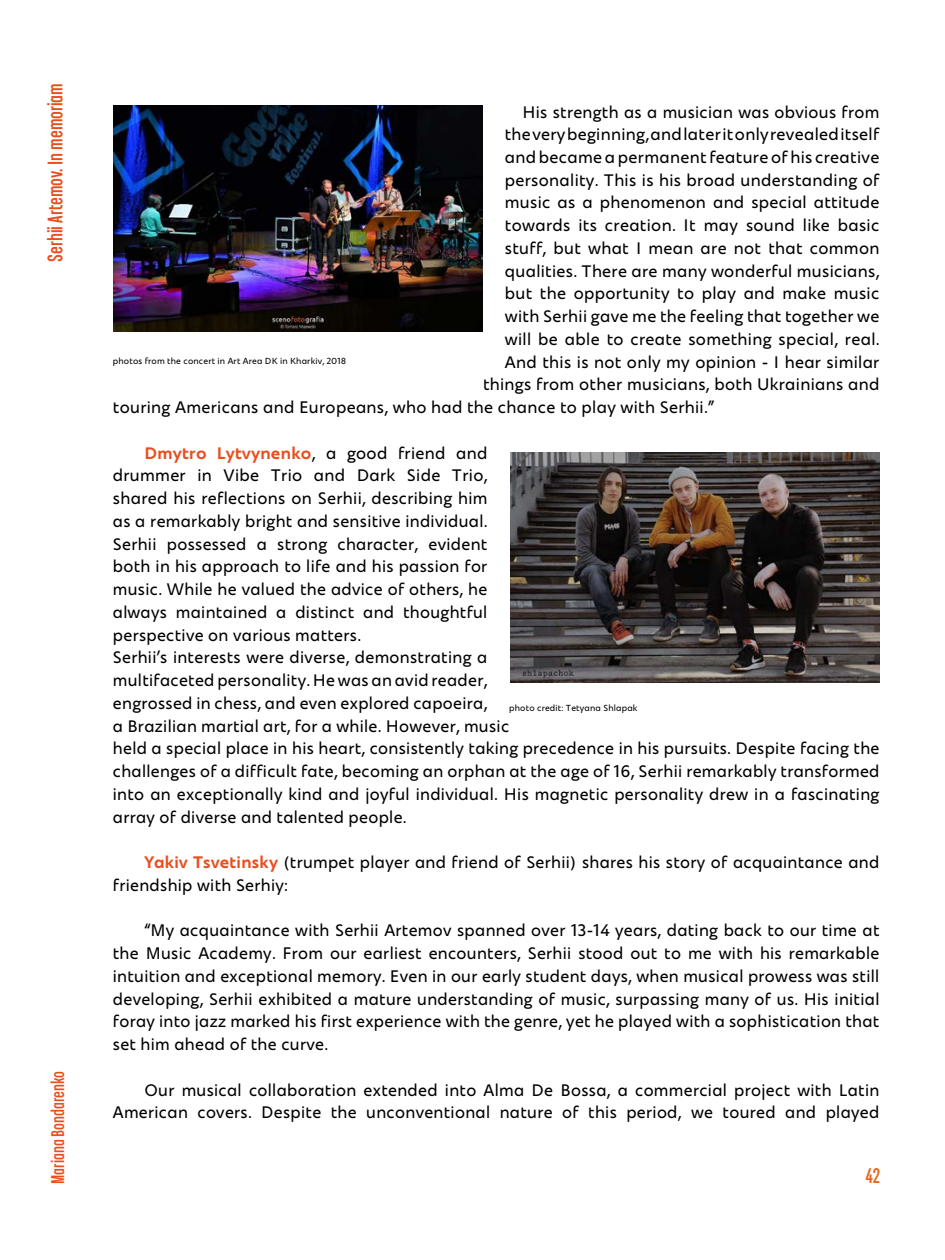
<style>
.page{position:relative;width:945px;height:1260px;background:#fff}
.page>*{position:absolute;margin:0;border:0;box-sizing:border-box;transform-origin:0 0}
.t1{font:21px "Ukrainian Institute Condensed";color:#e94e1d}
.t2{font:21px "Ukrainian Institute Condensed";color:#eb651b}
.t3{font:18.38px "Ukrainian Institute Condensed";color:#e94e1d}
.t4{font:16.62px/22.8px "Ukrainian Institute";letter-spacing:.02em;color:#000}
.t5{font:8.75px "Ukrainian Institute";letter-spacing:.02em;color:#000}
.s1{font-weight:700;color:#e94e1d}
</style>
<div class="page">
<img style="left:114px;top:105px;width:369px;height:227px">
<img style="left:510px;top:452px;width:369px;height:230px">
<p class="t1" style="left:43px;top:262px;width:180px;rotate:-90deg">Serhii Artemov. In memoriam</p>
<p class="t3" style="left:47px;top:1184px;width:114px;rotate:-90deg">Mariana Bondarenko</p>
<p class="t4" style="left:522px;top:100px;width:359px">His strength as a musician was obvious from</p>
<p class="t4" style="left:505px;top:123px;width:376px">the very beginning, and later it only revealed itself</p>
<p class="t4" style="left:505px;top:146px;width:376px">and became a permanent feature of his creative</p>
<p class="t4" style="left:505px;top:169px;width:376px">personality. This is his broad understanding of</p>
<p class="t4" style="left:505px;top:191px;width:376px">music as a phenomenon and special attitude</p>
<p class="t4" style="left:505px;top:214px;width:376px">towards its creation. It may sound like basic</p>
<p class="t4" style="left:505px;top:237px;width:376px">stuff, but what I mean are not that common</p>
<p class="t4" style="left:505px;top:259px;width:376px">qualities. There are many wonderful musicians,</p>
<p class="t4" style="left:505px;top:282px;width:376px">but the opportunity to play and make music</p>
<p class="t4" style="left:505px;top:305px;width:376px">with Serhii gave me the feeling that together we</p>
<p class="t4" style="left:505px;top:328px;width:376px">will be able to create something special, real.</p>
<p class="t4" style="left:505px;top:350px;width:376px">And this is not only my opinion - I hear similar</p>
<p class="t4" style="left:483px;top:373px;width:398px">things from other musicians, both Ukrainians and</p>
<p class="t4" style="left:113px;top:396px;width:602px">touring Americans and Europeans, who had the chance to play with Serhii.”</p>
<p class="t4" style="left:113px;top:441px;width:768px;text-indent:32px"><span class="s1">Dmytro Lytvynenko</span>, a good friend and<br>drummer in Vibe Trio and Dark Side Trio,<br>shared his reflections on Serhii, describing him<br>as a remarkably bright and sensitive individual.<br>Serhii possessed a strong character, evident<br>both in his approach to life and his passion for<br>music. While he valued the advice of others, he<br>always maintained a distinct and thoughtful<br>perspective on various matters.<br>Serhii’s interests were diverse, demonstrating a<br>multifaceted personality. He was an avid reader,<br>engrossed in chess, and even explored capoeira,<br>a Brazilian martial art, for a while. However, music<br>held a special place in his heart, consistently taking precedence in his pursuits. Despite facing the challenges of a difficult fate, becoming an orphan at the age of 16, Serhii remarkably transformed into an exceptionally kind and joyful individual. His magnetic personality drew in a fascinating array of diverse and talented people.</p>
<p class="t4" style="left:113px;top:851px;width:768px;text-indent:32px"><span class="s1">Yakiv Tsvetinsky</span> (trumpet player and friend of Serhii) shares his story of acquaintance and friendship with Serhiy:</p>
<p class="t4" style="left:113px;top:919px;width:768px;text-align:justify;text-indent:32px">“My acquaintance with Serhii Artemov spanned over 13-14 years, dating back to our time at the Music Academy. From our earliest encounters, Serhii stood out to me with his remarkable intuition and exceptional memory. Even in our early student days, when musical prowess was still developing, Serhii exhibited a mature understanding of music, surpassing many of us. His initial foray into jazz marked his first experience with the genre, yet he played with a sophistication that set him ahead of the curve.</p>
<p class="t4" style="left:113px;top:1078px;width:768px;text-align:right">Our musical collaboration extended into Alma De Bossa, a commercial project with Latin<br>American covers. Despite the unconventional nature of this period, we toured and played</p>
<p class="t5" style="left:113px;top:355px;width:235px">photos from the concert in Art Area DK in Kharkiv, 2018</p>
<p class="t5" style="left:509px;top:703px;width:130px">photo credit: Tetyana Shlapak</p>
<p class="t2" style="left:865px;top:1163px;width:16px">42</p>
</div>
